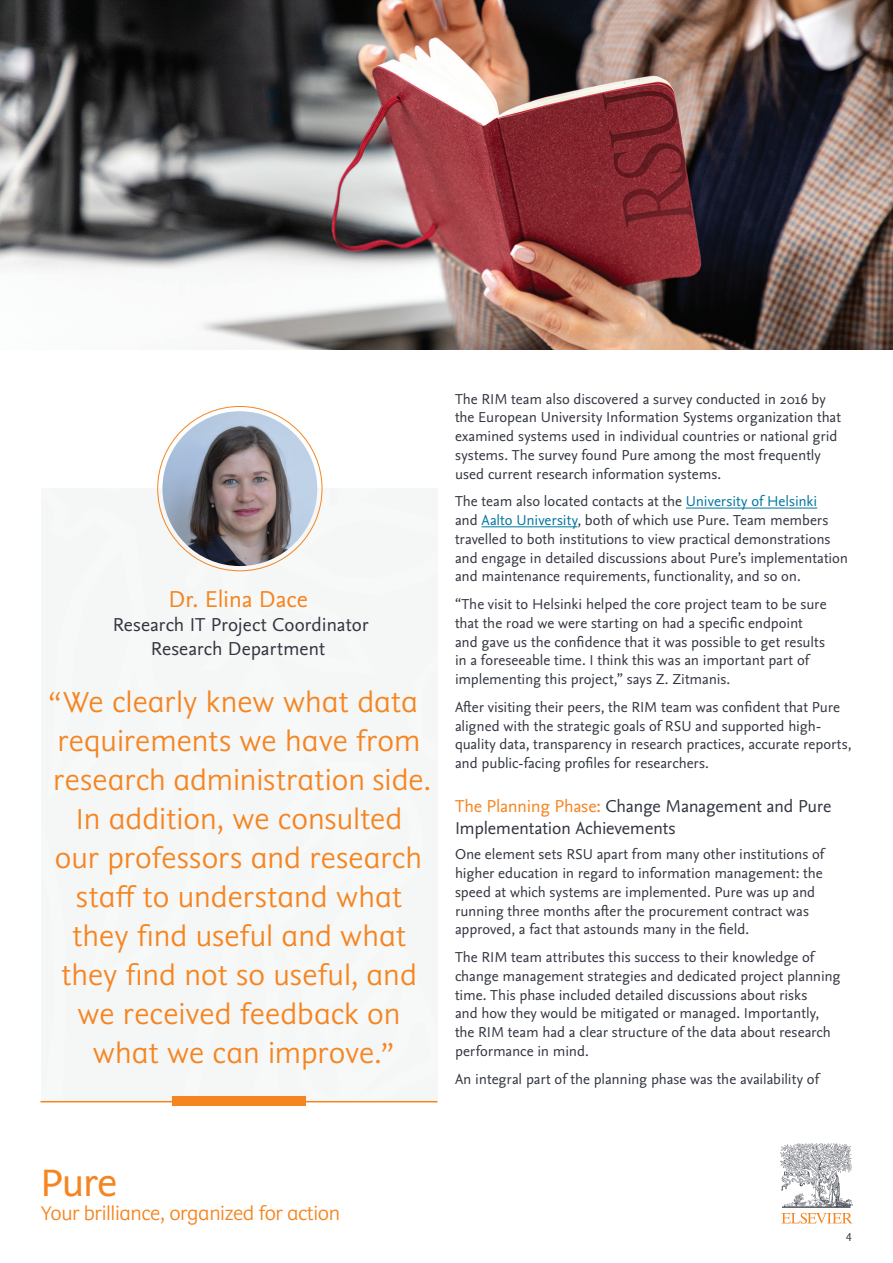
<style>
.page{position:relative;width:893px;height:1263px;background:#fff}
.page>*{position:absolute;margin:0;border:0;box-sizing:border-box;transform-origin:0 0}
.t1{font:43.5px "Elsevier Wordmark";color:#f58520}
.Quote_Credit{font:300 33px/39px "Elsevier Display";color:#f58520;text-align:center}
.Quote_Credit-2{font:24px "Nexus Sans Pro";letter-spacing:-.005em;color:#f58520}
.t2{font:300 22.5px "Elsevier Display";letter-spacing:-.02em;color:#f58520}
.Quote_Credit-3{font:19.5px/24px "Nexus Sans Pro";color:#323640;text-align:center}
.Section_subtitle{font:18px/21.6px "Nexus Sans Pro";letter-spacing:-.01em;color:#323640}
.Body_Paragraph{font:15px/18.8px "Nexus Sans Pro";color:#323640}
.t3{font:12px "Nexus Sans Pro";color:#323640}
.s1{color:#0077a0}
.s2{color:#f58520}
</style>
<div class="page">
<svg style="left:780px;top:1143px;width:73px;height:81px"></svg>
<hr style="left:686px;top:508px;width:131px;height:1px;background:#0077a0">
<hr style="left:481px;top:526px;width:96px;height:1px;background:#0077a0">
<img style="left:0;top:0;width:893px;height:350px">
<img style="left:162px;top:411px;width:155px;height:155px;border-radius:77px">
<div style="left:172px;top:1096px;width:134px;height:10px;background:#f58520"></div>
<hr style="left:41px;top:1101px;width:396px;height:1px;background:#f58520">
<p class="Quote_Credit-2" style="left:169px;top:581px;width:141px">Dr. Elina Dace</p>
<p class="Quote_Credit-3" style="left:113px;top:611px;width:257px">Research IT Project Coordinator<br>Research Department</p>
<p class="Quote_Credit" style="left:49px;top:682px;width:384px">“We clearly knew what data requirements we have from research administration side.<br>In addition, we consulted<br>our professors and research staff to understand what they find useful and what they find not so useful, and we received feedback on what we can improve.”</p>
<p class="Body_Paragraph" style="left:455px;top:388px;width:388px">The RIM team also discovered a survey conducted in 2016 by the European University Information Systems organization that examined systems used in individual countries or national grid systems. The survey found Pure among the most frequently used current research information systems.</p>
<p class="Body_Paragraph" style="left:455px;top:491px;width:395px">The team also located contacts at the <span class="s1">University of Helsinki<br></span>and <span class="s1">Aalto University</span>, both of which use Pure. Team members travelled to both institutions to view practical demonstrations and engage in detailed discussions about Pure’s implementation and maintenance requirements, functionality, and so on.</p>
<p class="Body_Paragraph" style="left:455px;top:594px;width:373px">“The visit to Helsinki helped the core project team to be sure that the road we were starting on had a specific endpoint and gave us the confidence that it was possible to get results in a foreseeable time. I think this was an important part of implementing this project,” says Z. Zitmanis.</p>
<p class="Body_Paragraph" style="left:455px;top:697px;width:398px">After visiting their peers, the RIM team was confident that Pure aligned with the strategic goals of RSU and supported high&shy;quality data, transparency in research practices, accurate reports, and public-facing profiles for researchers.</p>
<p class="Section_subtitle" style="left:455px;top:794px;width:378px"><span class="s2">The Planning Phase:</span> Change Management and Pure<br>Implementation Achievements</p>
<p class="Body_Paragraph" style="left:455px;top:844px;width:371px">One element sets RSU apart from many other institutions of higher education in regard to information management: the speed at which systems are implemented. Pure was up and running three months after the procurement contract was approved, a fact that astounds many in the field.</p>
<p class="Body_Paragraph" style="left:455px;top:947px;width:387px">The RIM team attributes this success to their knowledge of change management strategies and dedicated project planning time. This phase included detailed discussions about risks<br>and how they would be mitigated or managed. Importantly, the RIM team had a clear structure of the data about research performance in mind.</p>
<p class="Body_Paragraph" style="left:455px;top:1068px;width:365px">An integral part of the planning phase was the availability of</p>
<h1 class="t1" style="left:40px;top:1163px;width:78px">Pure</h1>
<h3 class="t2" style="left:40px;top:1200px;width:301px">Your brilliance, organized for action</h3>
<p class="t3" style="left:847px;top:1228px;width:7px">4</p>
</div>
